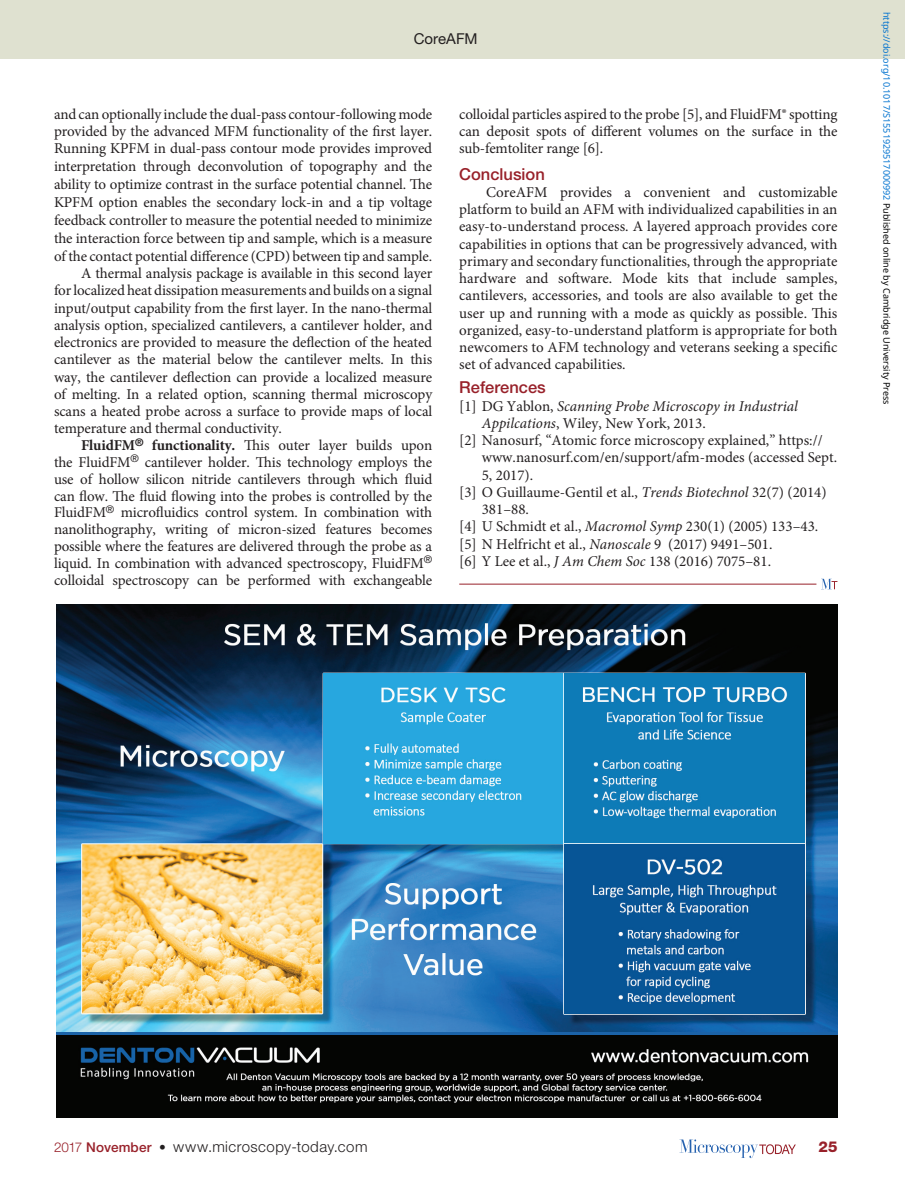
<style>
.page{position:relative;width:905px;height:1188px;background:#fff}
.page>*{position:absolute;margin:0;border:0;box-sizing:border-box;transform-origin:0 0}
.t1{font:500 16.5px "Helvetica Neue LT Std";color:#98212a}
.t2{font:15px/17.2px "Minion Pro";letter-spacing:-.01em;color:#231f20;text-align:justify}
.t3{font:italic 15px "Minion Pro";color:#231f20}
.t4{font:300 15px "Helvetica Neue LT Std";letter-spacing:.03em;color:#231f20}
.t5{font:15px "Helvetica Neue LT Std";color:#231f20}
.t6{font:800 15px "Helvetica Neue LT Std";color:#98212a}
.t7{font:9px "Noto Sans";color:#0172cf}
.s1{font-weight:700}
.s2{font-style:normal}
.s3{font-style:italic}
.s4{color:#000}
.s5{font-size:13.5px;color:#98212a}
.s6{font-weight:500;font-size:13.5px;color:#98212a}
.s7{font-weight:500;font-size:13.5px}
</style>
<div class="page">
<svg style="left:679px;top:1139px;width:116px;height:19px"></svg>
<div style="left:0;top:0;width:904px;height:58px;background:#dfe1d0"></div>
<hr style="left:459px;top:584px;width:357px;height:1px;background:#98212a">
<svg style="left:822px;top:579px;width:15px;height:10px"></svg>
<img style="left:56px;top:604px;width:781px;height:429px">
<hr style="left:56px;top:1033px;width:781px;height:2px;background:#1b63a8">
<img style="left:56px;top:1035px;width:781px;height:82px">
<img style="left:323px;top:673px;width:482px;height:171px">
<img style="left:564px;top:844px;width:240px;height:170px">
<p class="t5" style="left:414px;top:30px;width:65px">CoreAFM</p>
<p class="t2" style="left:54px;top:106px;width:380px">and can optionally include the dual-pass contour-following mode</p>
<p class="t2" style="left:54px;top:123px;width:379px">provided by the advanced MFM functionality of the first layer.</p>
<p class="t2" style="left:54px;top:140px;width:379px">Running KPFM in dual-pass contour mode provides improved</p>
<p class="t2" style="left:54px;top:158px;width:379px">interpretation through deconvolution of topography and the</p>
<p class="t2" style="left:54px;top:176px;width:380px">ability to optimize contrast in the surface potential channel. The</p>
<p class="t2" style="left:54px;top:194px;width:379px">KPFM option enables the secondary lock-in and a tip voltage</p>
<p class="t2" style="left:54px;top:212px;width:379px">feedback controller to measure the potential needed to minimize</p>
<p class="t2" style="left:54px;top:230px;width:379px">the interaction force between tip and sample, which is a measure</p>
<p class="t2" style="left:54px;top:247px;width:380px">of the contact potential difference (CPD) between tip and sample.</p>
<p class="t2" style="left:81px;top:265px;width:353px">A thermal analysis package is available in this second layer</p>
<p class="t2" style="left:54px;top:282px;width:379px">for localized heat dissipation measurements and builds on a signal</p>
<p class="t2" style="left:54px;top:299px;width:380px">input/output capability from the first layer. In the nano-thermal</p>
<p class="t2" style="left:54px;top:316px;width:380px">analysis option, specialized cantilevers, a cantilever holder, and</p>
<p class="t2" style="left:54px;top:334px;width:379px">electronics are provided to measure the deflection of the heated</p>
<p class="t2" style="left:54px;top:351px;width:379px">cantilever as the material below the cantilever melts. In this</p>
<p class="t2" style="left:54px;top:368px;width:379px">way, the cantilever deflection can provide a localized measure</p>
<p class="t2" style="left:54px;top:385px;width:379px">of melting. In a related option, scanning thermal microscopy</p>
<p class="t2" style="left:54px;top:403px;width:379px">scans a heated probe across a surface to provide maps of local</p>
<p class="t2" style="left:54px;top:420px;width:229px">temperature and thermal conductivity.</p>
<p class="t2" style="left:81px;top:437px;width:353px"><span class="s1">FluidFM</span><sup>®</sup> <span class="s1">functionality.</span> This outer layer builds upon</p>
<p class="t2" style="left:54px;top:454px;width:379px">the FluidFM<sup>®</sup> cantilever holder. This technology employs the</p>
<p class="t2" style="left:54px;top:470px;width:380px">use of hollow silicon nitride cantilevers through which fluid</p>
<p class="t2" style="left:54px;top:487px;width:379px">can flow. The fluid flowing into the probes is controlled by the</p>
<p class="t2" style="left:54px;top:504px;width:379px">FluidFM<sup>®</sup> microfluidics control system. In combination with</p>
<p class="t2" style="left:54px;top:521px;width:380px">nanolithography, writing of micron-sized features becomes</p>
<p class="t2" style="left:54px;top:538px;width:379px">possible where the features are delivered through the probe as a</p>
<p class="t2" style="left:54px;top:554px;width:380px">liquid. In combination with advanced spectroscopy, FluidFM<sup>®</sup></p>
<p class="t2" style="left:54px;top:571px;width:379px">colloidal spectroscopy can be performed with exchangeable</p>
<p class="t2" style="left:459px;top:106px;width:380px;line-height:16.8px">colloidal particles aspired to the probe [5], and FluidFM® spotting can deposit spots of different volumes on the surface in the sub-femtoliter range [6].</p>
<p class="t1" style="left:459px;top:164px;width:87px">Conclusion</p>
<p class="t2" style="left:459px;top:183px;width:380px;text-indent:27px">CoreAFM provides a convenient and customizable platform to build an AFM with individualized capabilities in an easy-to-understand process. A layered approach provides core capabilities in options that can be progressively advanced, with primary and secondary functionalities, through the appropriate hardware and software. Mode kits that include samples, cantilevers, accessories, and tools are also available to get the user up and running with a mode as quickly as possible. This organized, easy-to-understand platform is appropriate for both newcomers to AFM technology and veterans seeking a specific set of advanced capabilities.</p>
<p class="t1" style="left:459px;top:378px;width:88px">References</p>
<p class="t3" style="left:459px;top:395px;width:340px"><span class="s2">[1] DG Yablon,</span> Scanning Probe Microscopy in Industrial</p>
<p class="t2" style="left:482px;top:414px;width:225px"><span class="s3">Appilcations</span>, Wiley, New York, 2013.</p>
<p class="t2" style="left:459px;top:432px;width:365px">[2] Nanosurf, “Atomic force microscopy explained,” https://</p>
<p class="t2" style="left:482px;top:449px;width:357px">www.nanosurf.com/en/support/afm-modes (accessed Sept.</p>
<p class="t2" style="left:482px;top:466px;width:53px">5, 2017).</p>
<p class="t2" style="left:459px;top:483px;width:369px">[3] O Guillaume-Gentil et al., <span class="s3">Trends Biotechnol</span> 32(7) (2014)</p>
<p class="t2" style="left:482px;top:501px;width:49px">381–88.</p>
<p class="t2" style="left:459px;top:518px;width:360px">[4] U Schmidt et al., <span class="s3">Macromol Symp</span> 230(1) (2005) 133–43.</p>
<p class="t2" style="left:459px;top:535px;width:315px">[5] N Helfricht et al., <span class="s3">Nanoscale</span> 9 (2017) 9491–501.</p>
<p class="t2" style="left:459px;top:552px;width:313px">[6] Y Lee et al., <span class="s3">J Am Chem Soc</span> 138 (2016) 7075–81.</p>
<p class="t7" style="left:893px;top:12px;width:394px;rotate:90deg">https://doi.org/10.1017/S1551929517000992 <span class="s4">Published online by Cambridge University Press</span></p>
<p class="t4" style="left:54px;top:1137px;width:315px"><span class="s5">2017</span> <span class="s6">November</span> <span class="s7">•</span> www.microscopy-today.com</p>
<p class="t6" style="left:818px;top:1138px;width:21px">25</p>
</div>
